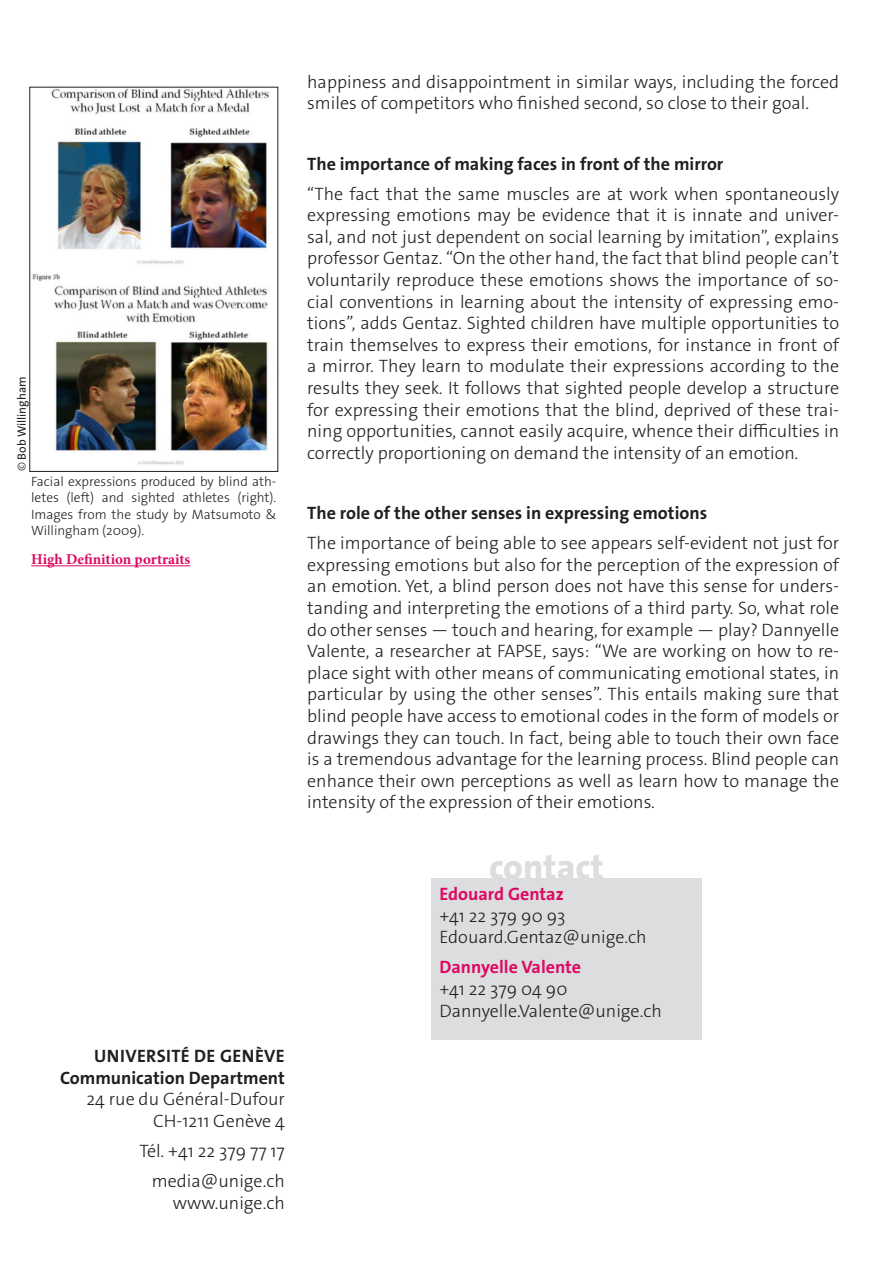
<style>
.page{position:relative;width:893px;height:1263px;background:#fff}
.page>*{position:absolute;margin:0;border:0;box-sizing:border-box;transform-origin:0 0}
._4__texte_courant{font:800 35.7px "The Sans Os F";color:#dcdddf}
._4__texte_courant-2{font:300 18px/21.6px "The Sans Os F";color:#231f20}
.texte_courant{font:300 18px/21.6px "The Sans Os F";color:#231f20;text-align:right}
._4__texte_courant-3{font:700 18px "The Sans Os F";color:#231f20}
.texte_courant-2{font:700 18px "The Sans Os F";letter-spacing:.02em;color:#231f20}
.t1{font:700 15px "Minion Pro";color:#db0a62}
.t2{font:300 13.5px/16.2px "The Sans Os F";color:#231f20;text-align:justify}
.t3{font:12px "The Sans Os F";color:#231f20}
.s1{font-weight:300}
.s2{font-weight:700}
.s3{font-weight:700;color:#db0a62}
</style>
<div class="page">
<div style="left:431px;top:878px;width:271px;height:162px;background:#dcdddf"></div>
<img style="left:32px;top:89px;width:237px;height:376px">
<div style="left:29px;top:87px;width:249px;height:385px;border:1px solid #231f20"></div>
<hr style="left:31px;top:565px;width:159px;height:1px;background:#db0a62">
<p class="t3" style="left:14px;top:471px;width:96px;rotate:-90deg"><span class="s1">©</span> Bob Willingham</p>
<p class="t2" style="left:31px;top:474px;width:247px">Facial expressions produced by blind ath&shy;letes (left) and sighted athletes (right).<br>Images from the study by Matsumoto &amp; Willingham (2009).</p>
<p class="t1" style="left:31px;top:549px;width:161px">High Definition portraits</p>
<p class="texte_courant-2" style="left:94px;top:1044px;width:192px">UNIVERSITÉ DE GENÈVE</p>
<p class="texte_courant" style="left:60px;top:1067px;width:226px"><span class="s2">Communication Department<br></span>24 rue du Général-Dufour<br>CH-1211 Genève 4</p>
<p class="texte_courant" style="left:139px;top:1140px;width:147px">Tél. +41 22 379 77 17</p>
<p class="texte_courant" style="left:152px;top:1170px;width:135px">media@unige.ch www.unige.ch</p>
<p class="_4__texte_courant-2" style="left:307px;top:71px;width:533px">happiness and disappointment in similar ways, including the forced smiles of competitors who finished second, so close to their goal.</p>
<p class="_4__texte_courant-3" style="left:307px;top:152px;width:418px">The importance of making faces in front of the mirror</p>
<p class="_4__texte_courant-2" style="left:307px;top:183px;width:533px;text-align:justify">“The fact that the same muscles are at work when spontaneously expressing emotions may be evidence that it is innate and univer&shy;sal, and not just dependent on social learning by imitation”, explains professor Gentaz. “On the other hand, the fact that blind people can’t voluntarily reproduce these emotions shows the importance of so&shy;cial conventions in learning about the intensity of expressing emo&shy;tions”, adds Gentaz. Sighted children have multiple opportunities to train themselves to express their emotions, for instance in front of a mirror. They learn to modulate their expressions according to the results they seek. It follows that sighted people develop a structure for expressing their emotions that the blind, deprived of these trai&shy;ning opportunities, cannot easily acquire, whence their difficulties in correctly proportioning on demand the intensity of an emotion.</p>
<p class="_4__texte_courant-3" style="left:307px;top:501px;width:401px">The role of the other senses in expressing emotions</p>
<p class="_4__texte_courant-2" style="left:307px;top:532px;width:533px;text-align:justify">The importance of being able to see appears self-evident not just for expressing emotions but also for the perception of the expression of an emotion. Yet, a blind person does not have this sense for unders&shy;tanding and interpreting the emotions of a third party. So, what role do other senses — touch and hearing, for example — play? Dannyelle Valente, a researcher at FAPSE, says: “We are working on how to re&shy;place sight with other means of communicating emotional states, in particular by using the other senses”. This entails making sure that blind people have access to emotional codes in the form of models or drawings they can touch. In fact, being able to touch their own face is a tremendous advantage for the learning process. Blind people can enhance their own perceptions as well as learn how to manage the intensity of the expression of their emotions.</p>
<p class="_4__texte_courant" style="left:489px;top:844px;width:116px">contact</p>
<p class="_4__texte_courant-2" style="left:439px;top:883px;width:209px"><span class="s3">Edouard Gentaz<br></span>+41 22 379 90 93<br>Edouard.Gentaz@unige.ch</p>
<p class="_4__texte_courant-2" style="left:439px;top:957px;width:224px"><span class="s3">Dannyelle Valente<br></span>+41 22 379 04 90<br>Dannyelle.Valente@unige.ch</p>
</div>
